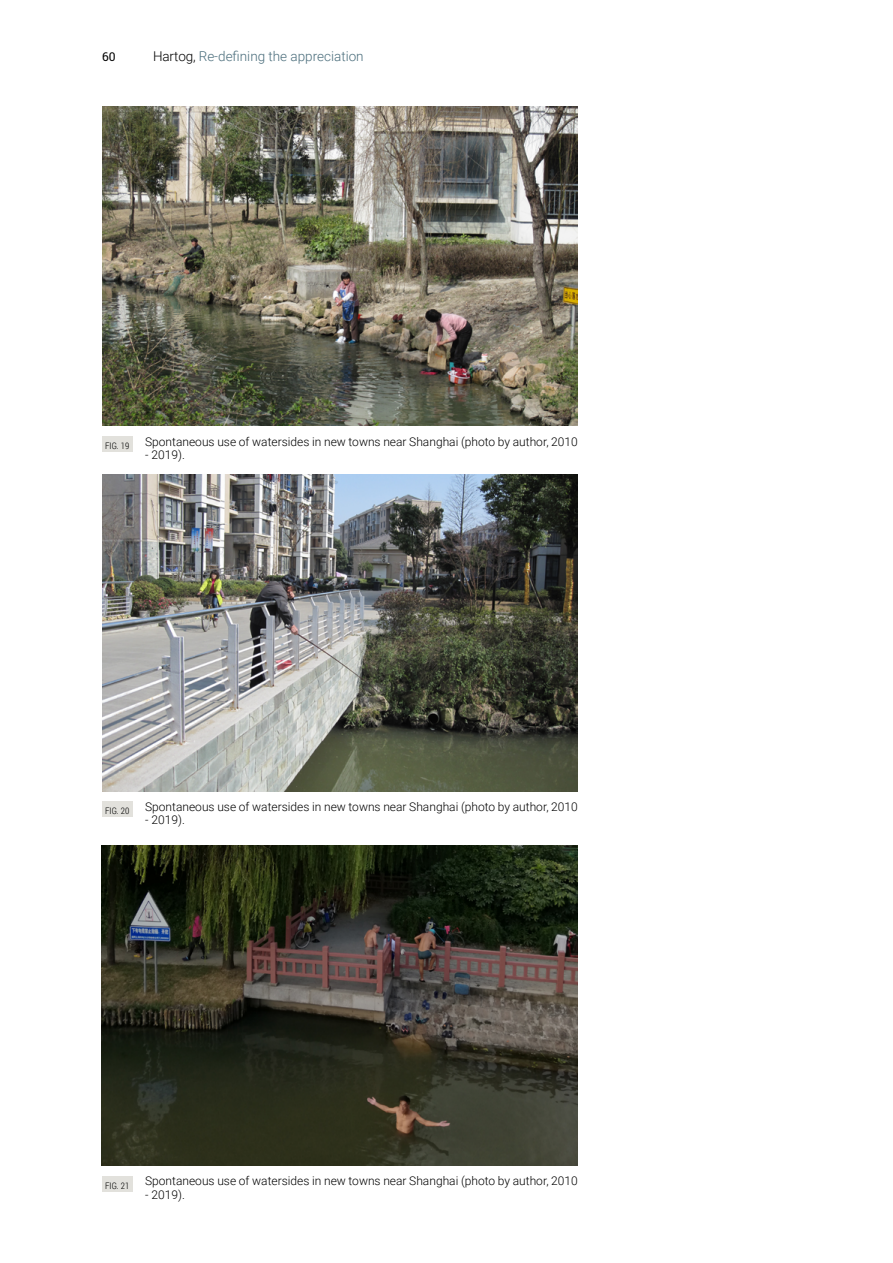
<style>
.page{position:relative;width:893px;height:1263px;background:#fff}
.page>*{position:absolute;margin:0;border:0;box-sizing:border-box;transform-origin:0 0}
.t1{font:300 13.5px "Roboto";color:#4a6d7b}
.t2{font:300 12px "Roboto";color:#000}
.t3{font:12px "Roboto Slab";color:#000}
.t4{font:300 9px "Roboto Condensed";color:#000}
.s1{color:#000}
</style>
<div class="page">
<div style="left:102px;top:436px;width:30px;height:16px;background:#e2e1dc"></div>
<div style="left:102px;top:801px;width:30px;height:16px;background:#e2e1dc"></div>
<div style="left:102px;top:1176px;width:30px;height:16px;background:#e2e1dc"></div>
<img style="left:102px;top:475px;width:476px;height:316px">
<img style="left:102px;top:106px;width:476px;height:320px">
<img style="left:102px;top:845px;width:476px;height:320px">
<p class="t3" style="left:102px;top:48px;width:15px">60</p>
<p class="t1" style="left:153px;top:46px;width:212px"><span class="s1">Hartog,</span> Re-defining the appreciation</p>
<p class="t4" style="left:105px;top:440px;width:26px">FIG. 19</p>
<p class="t2" style="left:145px;top:433px;width:434px">Spontaneous use of watersides in new towns near Shanghai (photo by author, 2010</p>
<p class="t2" style="left:145px;top:447px;width:41px">- 2019).</p>
<p class="t4" style="left:105px;top:805px;width:26px">FIG. 20</p>
<p class="t2" style="left:145px;top:798px;width:434px">Spontaneous use of watersides in new towns near Shanghai (photo by author, 2010</p>
<p class="t2" style="left:145px;top:812px;width:41px">- 2019).</p>
<p class="t4" style="left:105px;top:1179px;width:26px">FIG. 21</p>
<p class="t2" style="left:145px;top:1172px;width:434px">Spontaneous use of watersides in new towns near Shanghai (photo by author, 2010</p>
<p class="t2" style="left:145px;top:1186px;width:41px">- 2019).</p>
</div>
